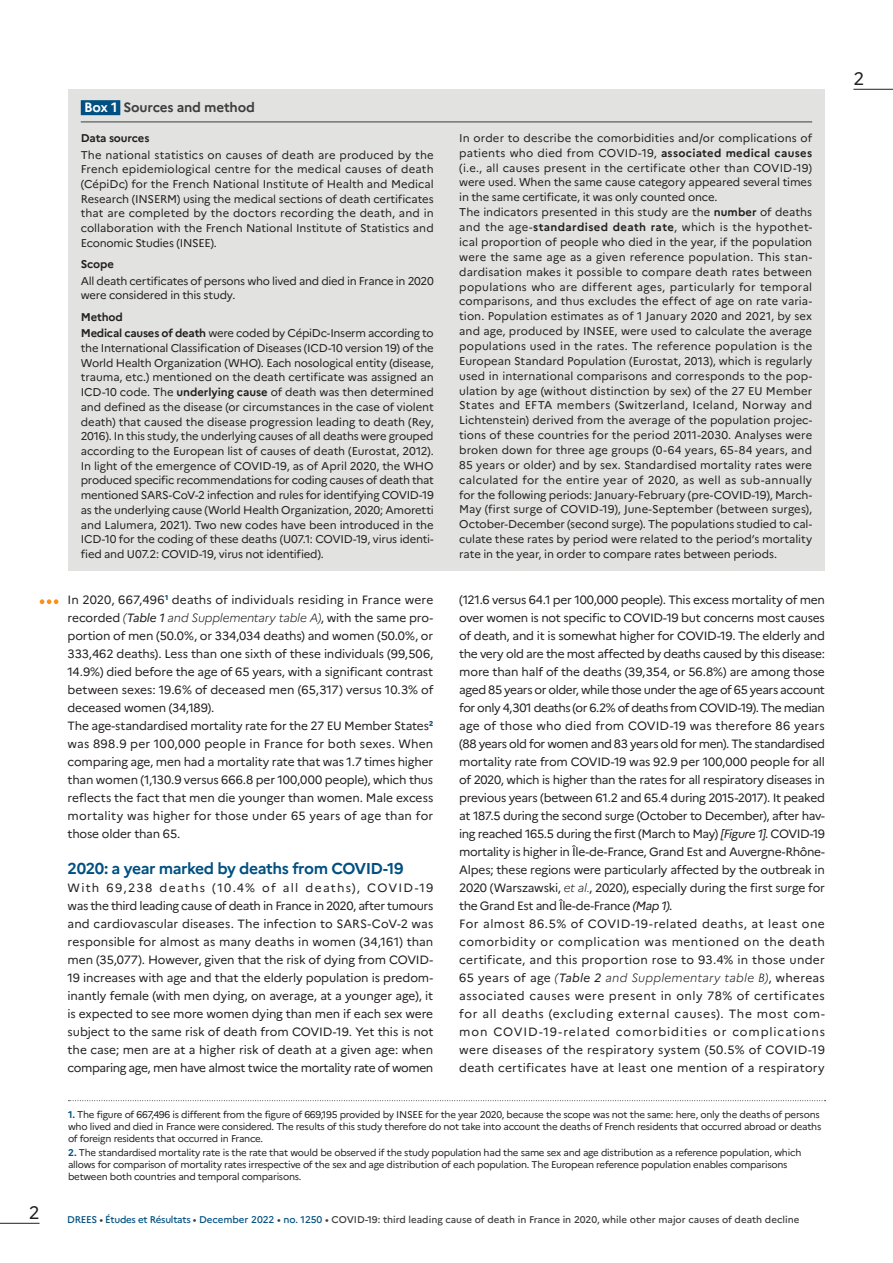
<style>
.page{position:relative;width:893px;height:1263px;background:#fff}
.page>*{position:absolute;margin:0;border:0;box-sizing:border-box;transform-origin:0 0}
.t1{font:18px "Marianne";color:#231f20}
.t2{font:700 15.75px "Marianne";letter-spacing:-.03em;color:#005081}
.t3{font:700 13.5px "Marianne";letter-spacing:-.015em;color:#3e3e3f}
.t4{font:12px/18px "Marianne";letter-spacing:-.015em;color:#231f20}
.t5{font:11.25px/14.9px "Marianne";letter-spacing:.005em;color:#231f20;text-align:justify}
.t6{font:11.25px/14.7px "Marianne";letter-spacing:-.02em;color:#231f20}
.t7{font:11.25px/16.8px "Marianne";letter-spacing:-.025em;color:#231f20}
.t8{font:700 11.25px "Marianne";letter-spacing:-.015em;color:#231f20}
.t9{font:9.75px/12px "Marianne";letter-spacing:-.025em;color:#231f20}
.t10{font:500 9.75px "Marianne";color:#3e3e3f}
.s1{color:#fff}
.s2{font-weight:700}
.s3{font-style:italic}
.s4{font-weight:300;font-style:italic}
.s5{font-weight:700;color:#005081}
.s6{color:#005081}
</style>
<div class="page">
<hr style="left:853px;top:89px;width:40px;height:1px;background:#231f20">
<hr style="left:0;top:1223px;width:40px;height:1px;background:#231f20">
<svg style="left:68px;top:1100px;width:758px;height:1px"></svg>
<svg style="left:40px;top:599px;width:18px;height:5px"></svg>
<div style="left:68px;top:89px;width:757px;height:482px;background:#e2e2e1"></div>
<hr style="left:81px;top:122px;width:731px;height:1px;background:#3e3e3f">
<div style="left:81px;top:100px;width:39px;height:15px;background:#005081"></div>
<h1 class="t1" style="left:29px;top:1201px;width:12px">2</h1>
<p class="t3" style="left:84px;top:99px;width:172px"><span class="s1">Box 1</span> Sources and method</p>
<p class="t8" style="left:81px;top:131px;width:70px">Data sources</p>
<p class="t5" style="left:81px;top:147px;width:354px">The national statistics on causes of death are produced by the French epidemiological centre for the medical causes of death (CépiDc) for the French National Institute of Health and Medical Research (INSERM) using the medical sections of death certificates that are completed by the doctors recording the death, and in collaboration with the French National Institute of Statistics and Economic Studies (INSEE).</p>
<p class="t8" style="left:81px;top:257px;width:35px">Scope</p>
<p class="t6" style="left:81px;top:273px;width:354px">All death certificates of persons who lived and died in France in 2020 were considered in this study.</p>
<p class="t7" style="left:81px;top:308px;width:354px"><span class="s2">Method<br>Medical causes of death</span> were coded by CépiDc-Inserm according to</p>
<p class="t5" style="left:81px;top:341px;width:354px">the International Classification of Diseases (ICD-10 version 19) of the World Health Organization (WHO). Each nosological entity (disease, trauma, etc.) mentioned on the death certificate was assigned an ICD-10 code. The <span class="s2">underlying cause</span> of death was then determined and defined as the disease (or circumstances in the case of violent death) that caused the disease progression leading to death (Rey, 2016). In this study, the underlying causes of all deaths were grouped according to the European list of causes of death (Eurostat, 2012).<br>In light of the emergence of COVID-19, as of April 2020, the WHO produced specific recommendations for coding causes of death that mentioned SARS-CoV-2 infection and rules for identifying COVID-19 as the underlying cause (World Health Organization, 2020; Amoretti and Lalumera, 2021). Two new codes have been introduced in the ICD-10 for the coding of these deaths (U07.1: COVID-19, virus identi&shy;fied and U07.2: COVID-19, virus not identified).</p>
<p class="t5" style="left:459px;top:130px;width:354px;text-align:left">In order to describe the comorbidities and/or complications of patients who died from COVID-19, <span class="s2">associated medical causes </span>(i.e., all causes present in the certificate other than COVID-19) were used. When the same cause category appeared several times in the same certificate, it was only counted once.<br>The indicators presented in this study are the <span class="s2">number</span> of deaths and the age-<span class="s2">standardised death rate</span>, which is the hypothet&shy;ical proportion of people who died in the year, if the population were the same age as a given reference population. This stan&shy;dardisation makes it possible to compare death rates between populations who are different ages, particularly for temporal comparisons, and thus excludes the effect of age on rate varia&shy;tion. Population estimates as of 1 January 2020 and 2021, by sex and age, produced by INSEE, were used to calculate the average populations used in the rates. The reference population is the European Standard Population (Eurostat, 2013), which is regularly used in international comparisons and corresponds to the pop&shy;ulation by age (without distinction by sex) of the 27 EU Member States and EFTA members (Switzerland, Iceland, Norway and Lichtenstein) derived from the average of the population projec&shy;tions of these countries for the period 2011-2030. Analyses were broken down for three age groups (0-64 years, 65-84 years, and 85 years or older) and by sex. Standardised mortality rates were calculated for the entire year of 2020, as well as sub-annually for the following periods: January-February (pre-COVID-19), March-May (first surge of COVID-19), June-September (between surges), October-December (second surge). The populations studied to cal&shy;culate these rates by period were related to the period’s mortality rate in the year, in order to compare rates between periods.</p>
<p class="t4" style="left:459px;top:591px;width:367px">(121.6 versus 64.1 per 100,000 people). This excess mortality of men over women is not specific to COVID-19 but concerns most causes of death, and it is somewhat higher for COVID-19. The elderly and the very old are the most affected by deaths caused by this disease: more than half of the deaths (39,354, or 56.8%) are among those aged 85 years or older, while those under the age of 65 years account for only 4,301 deaths (or 6.2% of deaths from COVID-19). The median age of those who died from COVID-19 was therefore 86 years (88 years old for women and 83 years old for men). The standardised mortality rate from COVID-19 was 92.9 per 100,000 people for all of 2020, which is higher than the rates for all respiratory diseases in previous years (between 61.2 and 65.4 during 2015-2017). It peaked at 187.5 during the second surge (October to December), after hav&shy;ing reached 165.5 during the first (March to May) <span class="s3">[Figure 1]</span>. COVID-19 mortality is higher in Île-de-France, Grand Est and Auvergne-Rhône-Alpes; these regions were particularly affected by the outbreak in 2020 (Warszawski, <span class="s4">et al.</span>, 2020), especially during the first surge for the Grand Est and Île-de-France <span class="s3">(Map 1)</span>.<br>For almost 86.5% of COVID-19-related deaths, at least one comorbidity or complication was mentioned on the death certificate, and this proportion rose to 93.4% in those under 65 years of age <span class="s4">(</span><span class="s3">Table 2</span> <span class="s4">and Supplementary table B)</span>, whereas associated causes were present in only 78% of certificates for all deaths (excluding external causes). The most com&shy;mon COVID-19-related comorbidities or complications were diseases of the respiratory system (50.5% of COVID-19 death certificates have at least one mention of a respiratory</p>
<p class="t4" style="left:68px;top:591px;width:367px">In 2020, 667,496<sup>1</sup> deaths of individuals residing in France were recorded <span class="s4">(</span><span class="s3">Table 1</span> <span class="s4">and Supplementary table A)</span>, with the same pro&shy;portion of men (50.0%, or 334,034 deaths) and women (50.0%, or 333,462 deaths). Less than one sixth of these individuals (99,506, 14.9%) died before the age of 65 years, with a significant contrast between sexes: 19.6% of deceased men (65,317) versus 10.3% of deceased women (34,189).<br>The age-standardised mortality rate for the 27 EU Member States<sup>2 </sup>was 898.9 per 100,000 people in France for both sexes. When comparing age, men had a mortality rate that was 1.7 times higher than women (1,130.9 versus 666.8 per 100,000 people), which thus reflects the fact that men die younger than women. Male excess mortality was higher for those under 65 years of age than for those older than 65.</p>
<h2 class="t2" style="left:68px;top:859px;width:337px">2020: a year marked by deaths from COVID-19</h2>
<p class="t4" style="left:68px;top:879px;width:367px;text-align:justify">With 69,238 deaths (10.4% of all deaths), COVID-19 was the third leading cause of death in France in 2020, after tumours and cardiovascular diseases. The infection to SARS-CoV-2 was responsible for almost as many deaths in women (34,161) than men (35,077). However, given that the risk of dying from COVID-19 increases with age and that the elderly population is predom&shy;inantly female (with men dying, on average, at a younger age), it is expected to see more women dying than men if each sex were subject to the same risk of death from COVID-19. Yet this is not the case; men are at a higher risk of death at a given age: when comparing age, men have almost twice the mortality rate of women</p>
<p class="t9" style="left:68px;top:1108px;width:755px"><span class="s5">1.</span> The figure of 667,496 is different from the figure of 669,195 provided by INSEE for the year 2020, because the scope was not the same: here, only the deaths of persons who lived and died in France were considered. The results of this study therefore do not take into account the deaths of French residents that occurred abroad or deaths of foreign residents that occurred in France.</p>
<p class="t9" style="left:68px;top:1147px;width:735px"><span class="s5">2.</span> The standardised mortality rate is the rate that would be observed if the study population had the same sex and age distribution as a reference population, which allows for comparison of mortality rates irrespective of the sex and age distribution of each population. The European reference population enables comparisons between both countries and temporal comparisons.</p>
<p class="t10" style="left:67px;top:1214px;width:734px"><span class="s6">DREES</span> • <span class="s6">Études et Résultats</span> • <span class="s6">December 2022</span> • <span class="s6">no. 1250</span> • COVID-19: third leading cause of death in France in 2020, while other major causes of death decline</p>
<h1 class="t1" style="left:853px;top:67px;width:12px">2</h1>
</div>
